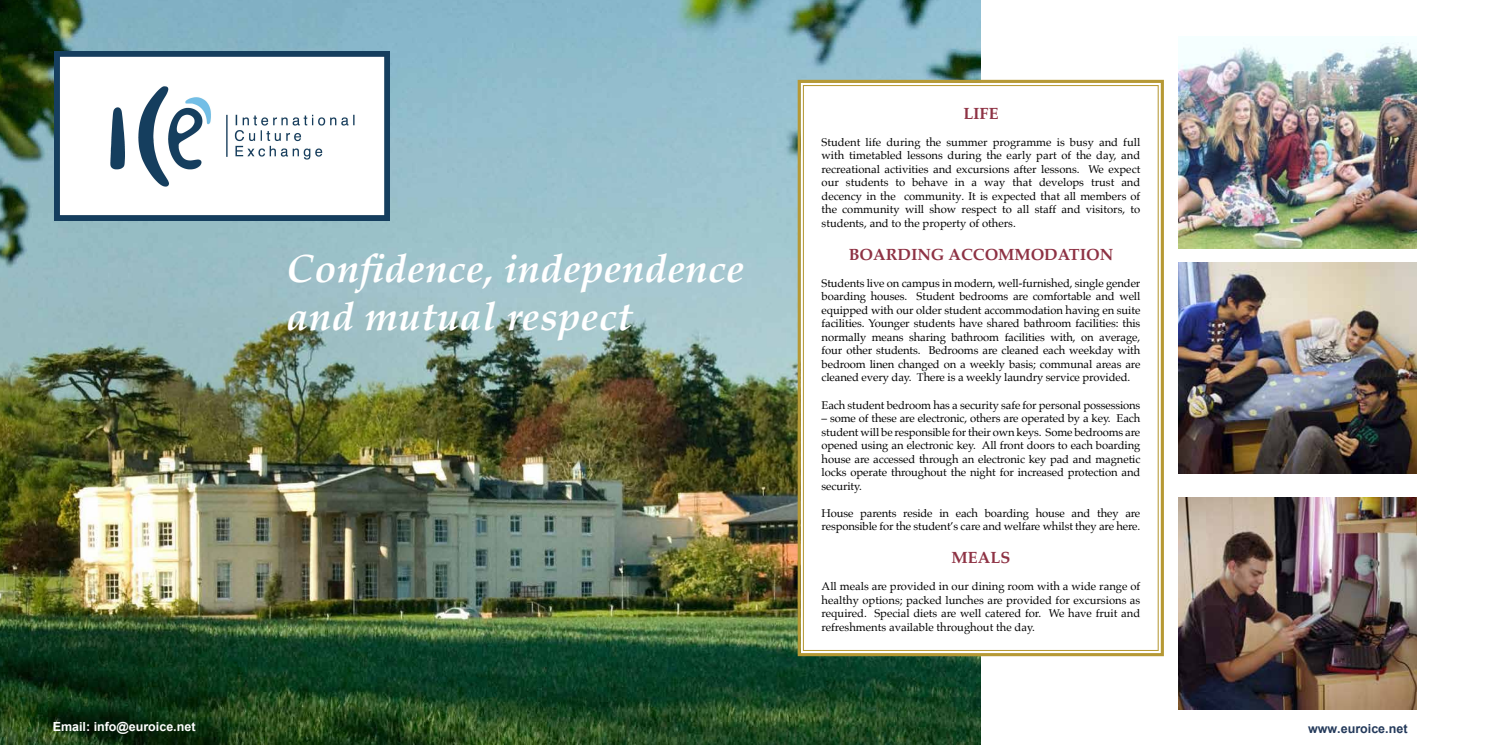
<style>
.page{position:relative;width:1489px;height:745px;background:#fff}
.page>*{position:absolute;margin:0;border:0;box-sizing:border-box;transform-origin:0 0}
.t1{font:italic 700 40px/48px "Palatino";letter-spacing:.01em;color:#fff}
.t2{font:700 16.25px "Palatino";color:#8e3244}
.t3{font:700 12.5px "Arial";color:#fff}
.t4{font:700 12.5px "Arial";color:#243a5b}
.t5{font:11.25px/13.5px "Palatino";letter-spacing:-.01em;color:#000;text-align:justify}
</style>
<div class="page">
<img style="left:0;top:0;width:980px;height:744px">
<svg style="left:796px;top:78px;width:368px;height:579px"></svg>
<img style="left:1178px;top:36px;width:238px;height:212px">
<img style="left:1178px;top:262px;width:238px;height:211px">
<img style="left:1178px;top:497px;width:238px;height:212px">
<img style="left:55px;top:51px;width:335px;height:170px">
<h1 class="t1" style="left:286px;top:244px;width:459px">Confidence, independence and mutual respect</h1>
<h2 class="t2" style="left:963px;top:99px;width:37px">LIFE</h2>
<p class="t5" style="left:821px;top:135px;width:320px">Student life during the summer programme is busy and full with timetabled lessons during the early part of the day, and recreational activities and excursions after lessons. We expect our students to behave in a way that develops trust and decency in the community. It is expected that all members of the community will show respect to all staff and visitors, to students, and to the property of others.</p>
<h2 class="t2" style="left:848px;top:240px;width:266px">BOARDING ACCOMMODATION</h2>
<p class="t5" style="left:821px;top:276px;width:320px">Students live on campus in modern, well-furnished, single gender boarding houses. Student bedrooms are comfortable and well equipped with our older student accommodation having en suite facilities. Younger students have shared bathroom facilities: this normally means sharing bathroom facilities with, on average, four other students. Bedrooms are cleaned each weekday with bedroom linen changed on a weekly basis; communal areas are cleaned every day. There is a weekly laundry service provided.</p>
<p class="t5" style="left:821px;top:397px;width:320px">Each student bedroom has a security safe for personal possessions</p>
<p class="t5" style="left:821px;top:411px;width:320px">– some of these are electronic, others are operated by a key. Each student will be responsible for their own keys. Some bedrooms are opened using an electronic key. All front doors to each boarding house are accessed through an electronic key pad and magnetic locks operate throughout the night for increased protection and security.</p>
<p class="t5" style="left:821px;top:505px;width:320px">House parents reside in each boarding house and they are responsible for the student’s care and welfare whilst they are here.</p>
<h2 class="t2" style="left:951px;top:543px;width:60px">MEALS</h2>
<p class="t5" style="left:821px;top:579px;width:320px">All meals are provided in our dining room with a wide range of healthy options; packed lunches are provided for excursions as required. Special diets are well catered for. We have fruit and refreshments available throughout the day.</p>
<p class="t3" style="left:53px;top:716px;width:144px">Email: info@euroice.net</p>
<p class="t4" style="left:1307px;top:719px;width:101px">www.euroice.net</p>
</div>
